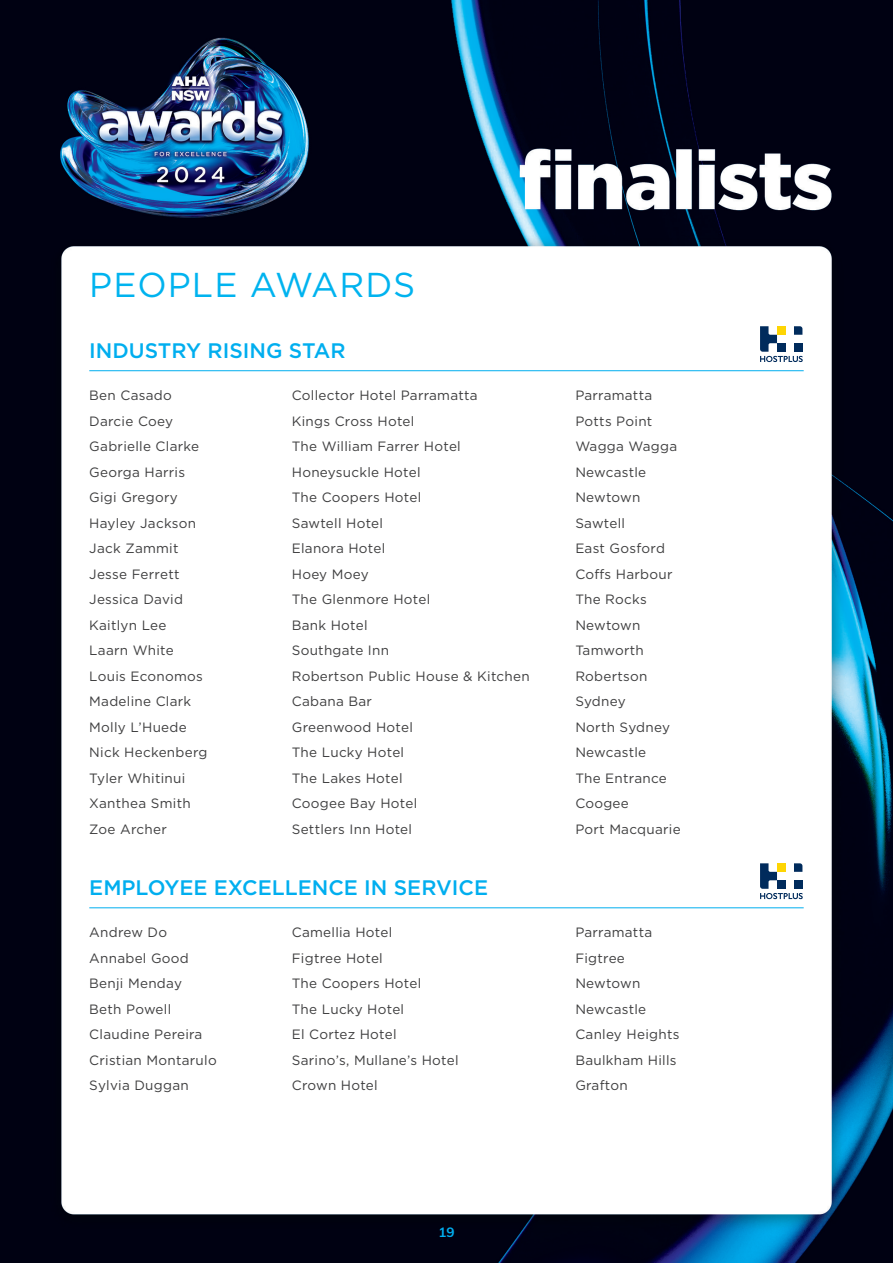
<style>
.page{position:relative;width:893px;height:1263px;background:#fff}
.page>*{position:absolute;margin:0;border:0;box-sizing:border-box;transform-origin:0 0}
.Section{font:34.5px "Gotham";letter-spacing:.03em;color:#00b3ef}
.Heading{font:500 21px "Gotham";color:#00aeef}
.Text_2_tab{font:13.5px "Gotham";letter-spacing:.02em;color:#3e3e3f}
.t1{font:700 13.5px "Muli";color:#00aeef}
</style>
<div class="page">
<img style="left:0;top:0;width:893px;height:1263px">
<hr style="left:89px;top:370px;width:715px;height:1px;background:#00aeef">
<hr style="left:89px;top:907px;width:715px;height:1px;background:#00aeef">
<svg style="left:760px;top:326px;width:43px;height:36px"></svg>
<svg style="left:760px;top:863px;width:43px;height:36px"></svg>
<p class="Section" style="left:89px;top:262px;width:327px">PEOPLE AWARDS</p>
<p class="Heading" style="left:89px;top:336px;width:258px">INDUSTRY RISING STAR</p>
<p class="Text_2_tab" style="left:89px;top:387px;width:84px">Ben Casado</p>
<p class="Text_2_tab" style="left:292px;top:387px;width:187px">Collector Hotel Parramatta</p>
<p class="Text_2_tab" style="left:575px;top:387px;width:78px">Parramatta</p>
<p class="Text_2_tab" style="left:89px;top:412px;width:85px">Darcie Coey</p>
<p class="Text_2_tab" style="left:292px;top:412px;width:124px">Kings Cross Hotel</p>
<p class="Text_2_tab" style="left:575px;top:412px;width:79px">Potts Point</p>
<p class="Text_2_tab" style="left:89px;top:438px;width:111px">Gabrielle Clarke</p>
<p class="Text_2_tab" style="left:292px;top:438px;width:171px">The William Farrer Hotel</p>
<p class="Text_2_tab" style="left:575px;top:438px;width:103px">Wagga Wagga</p>
<p class="Text_2_tab" style="left:89px;top:463px;width:97px">Georga Harris</p>
<p class="Text_2_tab" style="left:292px;top:463px;width:130px">Honeysuckle Hotel</p>
<p class="Text_2_tab" style="left:575px;top:463px;width:72px">Newcastle</p>
<p class="Text_2_tab" style="left:89px;top:489px;width:90px">Gigi Gregory</p>
<p class="Text_2_tab" style="left:292px;top:489px;width:131px">The Coopers Hotel</p>
<p class="Text_2_tab" style="left:575px;top:489px;width:67px">Newtown</p>
<p class="Text_2_tab" style="left:89px;top:514px;width:108px">Hayley Jackson</p>
<p class="Text_2_tab" style="left:292px;top:514px;width:93px">Sawtell Hotel</p>
<p class="Text_2_tab" style="left:575px;top:514px;width:51px">Sawtell</p>
<p class="Text_2_tab" style="left:89px;top:540px;width:91px">Jack Zammit</p>
<p class="Text_2_tab" style="left:292px;top:540px;width:95px">Elanora Hotel</p>
<p class="Text_2_tab" style="left:575px;top:540px;width:91px">East Gosford</p>
<p class="Text_2_tab" style="left:89px;top:565px;width:92px">Jesse Ferrett</p>
<p class="Text_2_tab" style="left:292px;top:565px;width:78px">Hoey Moey</p>
<p class="Text_2_tab" style="left:575px;top:565px;width:99px">Coffs Harbour</p>
<p class="Text_2_tab" style="left:89px;top:591px;width:95px">Jessica David</p>
<p class="Text_2_tab" style="left:292px;top:591px;width:140px">The Glenmore Hotel</p>
<p class="Text_2_tab" style="left:575px;top:591px;width:73px">The Rocks</p>
<p class="Text_2_tab" style="left:89px;top:616px;width:79px">Kaitlyn Lee</p>
<p class="Text_2_tab" style="left:292px;top:616px;width:77px">Bank Hotel</p>
<p class="Text_2_tab" style="left:575px;top:616px;width:67px">Newtown</p>
<p class="Text_2_tab" style="left:89px;top:642px;width:86px">Laarn White</p>
<p class="Text_2_tab" style="left:292px;top:642px;width:99px">Southgate Inn</p>
<p class="Text_2_tab" style="left:575px;top:642px;width:70px">Tamworth</p>
<p class="Text_2_tab" style="left:89px;top:667px;width:115px">Louis Economos</p>
<p class="Text_2_tab" style="left:292px;top:667px;width:239px">Robertson Public House &amp; Kitchen</p>
<p class="Text_2_tab" style="left:575px;top:667px;width:74px">Robertson</p>
<p class="Text_2_tab" style="left:89px;top:693px;width:103px">Madeline Clark</p>
<p class="Text_2_tab" style="left:292px;top:693px;width:82px">Cabana Bar</p>
<p class="Text_2_tab" style="left:575px;top:693px;width:52px">Sydney</p>
<p class="Text_2_tab" style="left:89px;top:718px;width:99px">Molly L’Huede</p>
<p class="Text_2_tab" style="left:292px;top:718px;width:123px">Greenwood Hotel</p>
<p class="Text_2_tab" style="left:575px;top:718px;width:96px">North Sydney</p>
<p class="Text_2_tab" style="left:89px;top:744px;width:120px">Nick Heckenberg</p>
<p class="Text_2_tab" style="left:292px;top:744px;width:114px">The Lucky Hotel</p>
<p class="Text_2_tab" style="left:575px;top:744px;width:72px">Newcastle</p>
<p class="Text_2_tab" style="left:89px;top:769px;width:97px">Tyler Whitinui</p>
<p class="Text_2_tab" style="left:292px;top:769px;width:112px">The Lakes Hotel</p>
<p class="Text_2_tab" style="left:575px;top:769px;width:93px">The Entrance</p>
<p class="Text_2_tab" style="left:89px;top:795px;width:103px">Xanthea Smith</p>
<p class="Text_2_tab" style="left:292px;top:795px;width:127px">Coogee Bay Hotel</p>
<p class="Text_2_tab" style="left:575px;top:795px;width:55px">Coogee</p>
<p class="Text_2_tab" style="left:89px;top:820px;width:79px">Zoe Archer</p>
<p class="Text_2_tab" style="left:292px;top:820px;width:122px">Settlers Inn Hotel</p>
<p class="Text_2_tab" style="left:575px;top:820px;width:107px">Port Macquarie</p>
<p class="Heading" style="left:89px;top:873px;width:400px">EMPLOYEE EXCELLENCE IN SERVICE</p>
<p class="Text_2_tab" style="left:89px;top:924px;width:79px">Andrew Do</p>
<p class="Text_2_tab" style="left:292px;top:924px;width:102px">Camellia Hotel</p>
<p class="Text_2_tab" style="left:575px;top:924px;width:78px">Parramatta</p>
<p class="Text_2_tab" style="left:89px;top:949px;width:101px">Annabel Good</p>
<p class="Text_2_tab" style="left:292px;top:949px;width:93px">Figtree Hotel</p>
<p class="Text_2_tab" style="left:575px;top:949px;width:51px">Figtree</p>
<p class="Text_2_tab" style="left:89px;top:975px;width:94px">Benji Menday</p>
<p class="Text_2_tab" style="left:292px;top:975px;width:131px">The Coopers Hotel</p>
<p class="Text_2_tab" style="left:575px;top:975px;width:67px">Newtown</p>
<p class="Text_2_tab" style="left:89px;top:1000px;width:83px">Beth Powell</p>
<p class="Text_2_tab" style="left:292px;top:1000px;width:114px">The Lucky Hotel</p>
<p class="Text_2_tab" style="left:575px;top:1000px;width:72px">Newcastle</p>
<p class="Text_2_tab" style="left:89px;top:1026px;width:115px">Claudine Pereira</p>
<p class="Text_2_tab" style="left:292px;top:1026px;width:106px">El Cortez Hotel</p>
<p class="Text_2_tab" style="left:575px;top:1026px;width:106px">Canley Heights</p>
<p class="Text_2_tab" style="left:89px;top:1051px;width:129px">Cristian Montarulo</p>
<p class="Text_2_tab" style="left:292px;top:1051px;width:168px">Sarino’s, Mullane’s Hotel</p>
<p class="Text_2_tab" style="left:575px;top:1051px;width:103px">Baulkham Hills</p>
<p class="Text_2_tab" style="left:89px;top:1077px;width:101px">Sylvia Duggan</p>
<p class="Text_2_tab" style="left:292px;top:1077px;width:87px">Crown Hotel</p>
<p class="Text_2_tab" style="left:575px;top:1077px;width:54px">Grafton</p>
<p class="t1" style="left:438px;top:1222px;width:18px">19</p>
</div>
